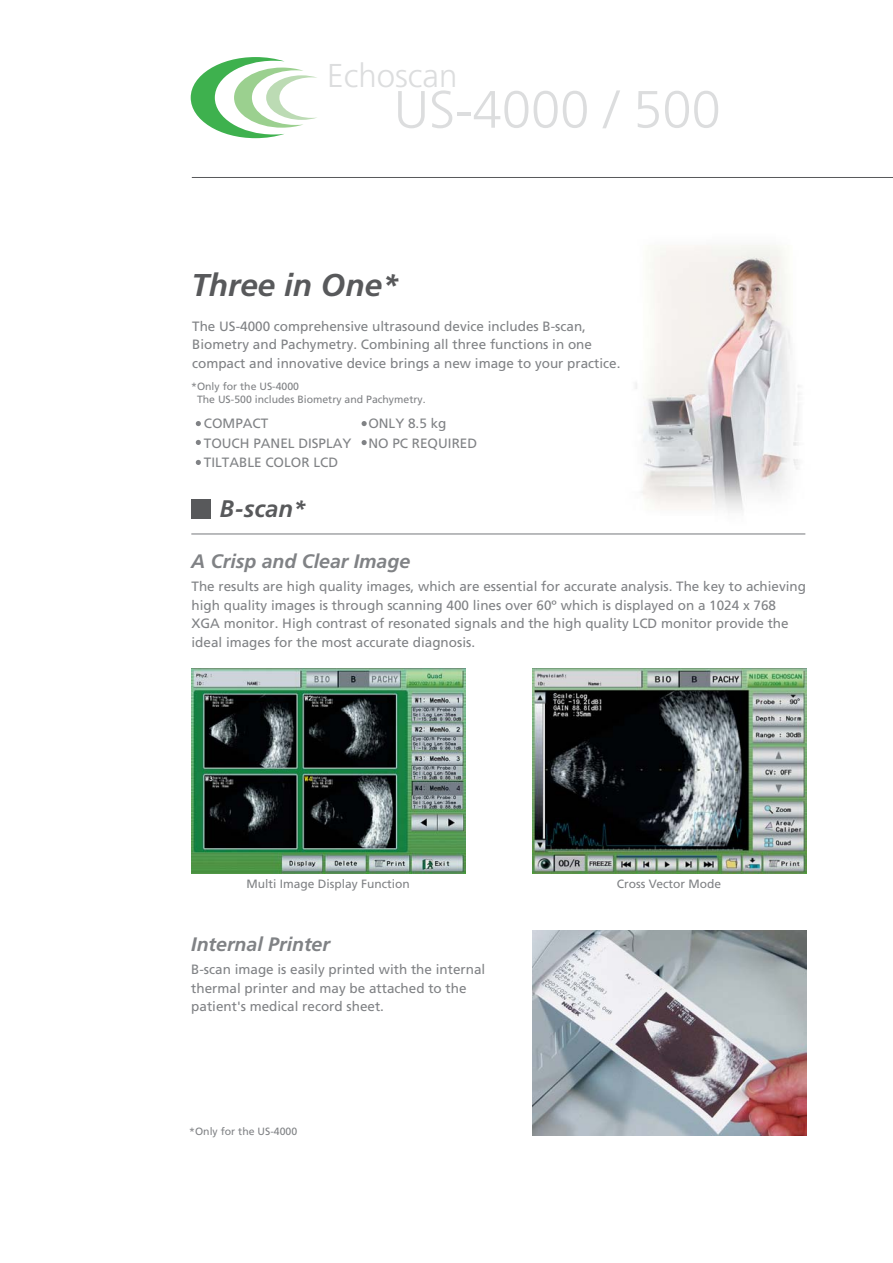
<style>
.page{position:relative;width:893px;height:1263px;background:#fff}
.page>*{position:absolute;margin:0;border:0;box-sizing:border-box;transform-origin:0 0}
.t1{font:300 52.5px "Frutiger";color:#dcddde}
.t2{font:300 33px "Frutiger";color:#dcddde}
.t3{font:italic 700 31.5px "Frutiger";color:#58595b}
.t4{font:italic 700 24px "Frutiger";color:#58595b}
.t5{font:italic 700 19.5px "Frutiger";color:#808285}
.t6{font:13.5px/18.5px "Frutiger";color:#808285}
.t7{font:12px "Frutiger";color:#808285}
.t8{font:10.5px/13.5px "Frutiger";color:#808285}
</style>
<div class="page">
<img style="left:402px;top:245px;width:405px;height:441px">
<img style="left:532px;top:668px;width:274px;height:206px">
<img style="left:191px;top:668px;width:274px;height:206px">
<hr style="left:192px;top:177px;width:701px;height:1px;background:#58595b">
<div style="left:191px;top:499px;width:20px;height:20px;background:#58595b"></div>
<svg style="left:191px;top:57px;width:126px;height:81px"></svg>
<hr style="left:191px;top:533px;width:614px;height:1px;background:#808285">
<svg style="left:196px;top:421px;width:5px;height:5px"></svg>
<svg style="left:362px;top:421px;width:5px;height:5px"></svg>
<svg style="left:362px;top:440px;width:5px;height:5px"></svg>
<svg style="left:196px;top:440px;width:5px;height:5px"></svg>
<svg style="left:196px;top:460px;width:5px;height:5px"></svg>
<img style="left:532px;top:931px;width:274px;height:204px">
<h2 class="t2" style="left:327px;top:62px;width:132px">Echoscan</h2>
<h1 class="t1" style="left:394px;top:88px;width:328px">US-4000 / 500</h1>
<h3 class="t3" style="left:191px;top:272px;width:210px">Three in One*</h3>
<p class="t6" style="left:192px;top:318px;width:430px">The US-4000 comprehensive ultrasound device includes B-scan,<br>Biometry and Pachymetry. Combining all three functions in one compact and innovative device brings a new image to your practice.</p>
<p class="t8" style="left:197px;top:380px;width:230px;text-indent:-6px">*Only for the US-4000<br>The US-500 includes Biometry and Pachymetry.</p>
<p class="t6" style="left:204px;top:415px;width:149px;line-height:19.5px">COMPACT<br>TOUCH PANEL DISPLAY<br>TILTABLE COLOR LCD</p>
<p class="t6" style="left:368px;top:415px;width:110px;line-height:19.5px">ONLY 8.5 kg<br>NO PC REQUIRED</p>
<h3 class="t4" style="left:220px;top:499px;width:88px">B-scan*</h3>
<h3 class="t5" style="left:191px;top:553px;width:220px">A Crisp and Clear Image</h3>
<p class="t6" style="left:192px;top:578px;width:616px">The results are high quality images, which are essential for accurate analysis. The key to achieving high quality images is through scanning 400 lines over 60º which is displayed on a 1024 x 768<br>XGA monitor. High contrast of resonated signals and the high quality LCD monitor provide the ideal images for the most accurate diagnosis.</p>
<p class="t7" style="left:247px;top:879px;width:165px">Multi Image Display Function</p>
<h3 class="t5" style="left:191px;top:936px;width:140px">Internal Printer</h3>
<p class="t6" style="left:191px;top:961px;width:296px">B-scan image is easily printed with the internal thermal printer and may be attached to the patient's medical record sheet.</p>
<p class="t8" style="left:189px;top:1125px;width:109px">*Only for the US-4000</p>
<p class="t7" style="left:617px;top:879px;width:106px">Cross Vector Mode</p>
</div>
